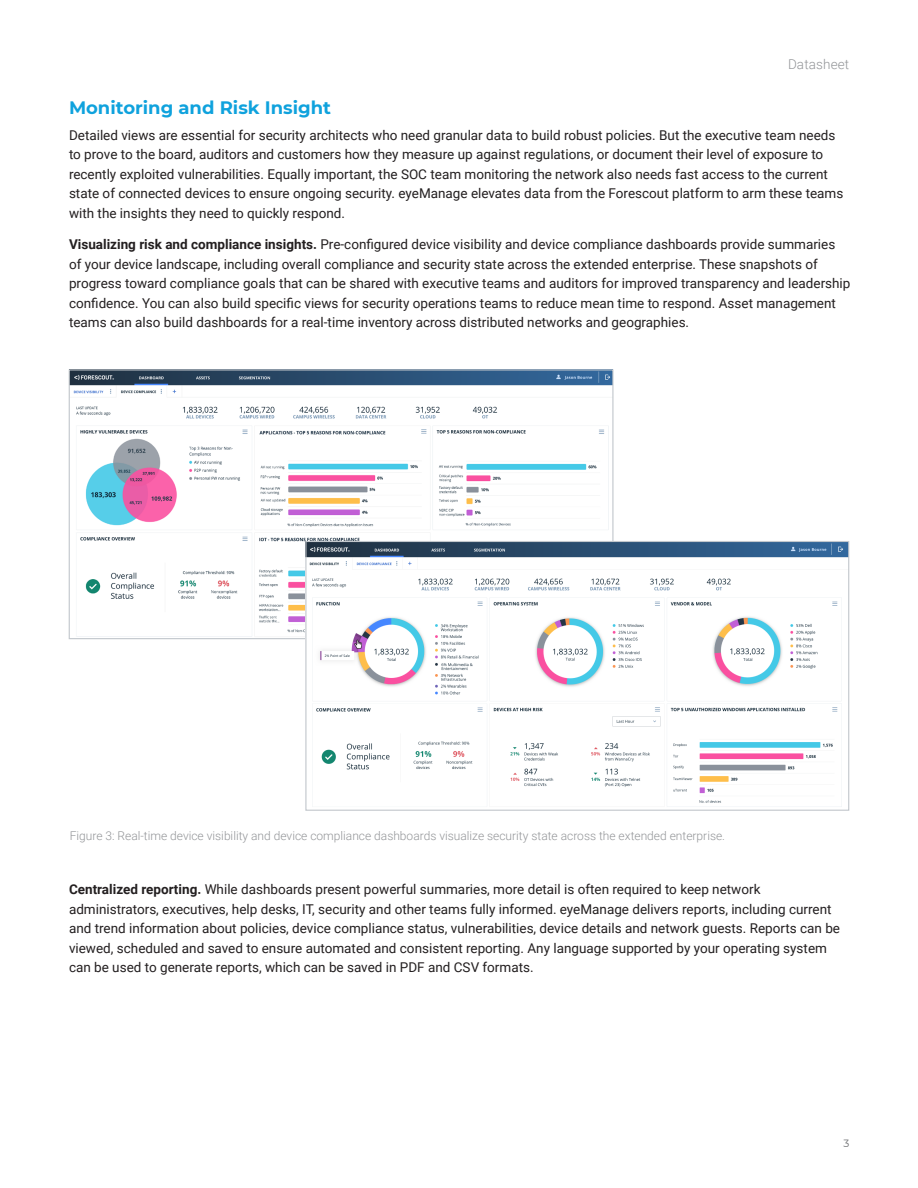
<style>
.page{position:relative;width:918px;height:1188px;background:#fff}
.page>*{position:absolute;margin:0;border:0;box-sizing:border-box;transform-origin:0 0}
.header_small{font:700 18px "Montserrat";color:#0fa2dd}
.body{font:13.5px/19.5px "Roboto";color:#231f20}
.t1{font:300 13.5px "Roboto";letter-spacing:.01em;color:#939598}
.t2{font:300 12px "Roboto";color:#939598}
.folio{font:10.5px "Montserrat";color:#6c6d70}
.s1{font-weight:700}
</style>
<div class="page">
<img style="left:71px;top:371px;width:540px;height:266px">
<img style="left:307px;top:543px;width:540px;height:264px">
<div style="left:305px;top:541px;width:544px;height:270px;border:1px solid #c2c7cc"></div>
<p class="t1" style="left:788px;top:54px;width:63px">Datasheet</p>
<p class="header_small" style="left:69px;top:95px;width:264px">Monitoring and Risk Insight</p>
<p class="body" style="left:69px;top:125px;width:776px">Detailed views are essential for security architects who need granular data to build robust policies. But the executive team needs to prove to the board, auditors and customers how they measure up against regulations, or document their level of exposure to recently exploited vulnerabilities. Equally important, the SOC team monitoring the network also needs fast access to the current state of connected devices to ensure ongoing security. eyeManage elevates data from the Forescout platform to arm these teams with the insights they need to quickly respond.</p>
<p class="body" style="left:69px;top:234px;width:783px"><span class="s1">Visualizing risk and compliance insights.</span> Pre-configured device visibility and device compliance dashboards provide summaries of your device landscape, including overall compliance and security state across the extended enterprise. These snapshots of progress toward compliance goals that can be shared with executive teams and auditors for improved transparency and leadership confidence. You can also build specific views for security operations teams to reduce mean time to respond. Asset management teams can also build dashboards for a real-time inventory across distributed networks and geographies.</p>
<p class="t2" style="left:70px;top:827px;width:657px">Figure 3: Real-time device visibility and device compliance dashboards visualize security state across the extended enterprise.</p>
<p class="body" style="left:69px;top:879px;width:773px"><span class="s1">Centralized reporting.</span> While dashboards present powerful summaries, more detail is often required to keep network administrators, executives, help desks, IT, security and other teams fully informed. eyeManage delivers reports, including current and trend information about policies, device compliance status, vulnerabilities, device details and network guests. Reports can be viewed, scheduled and saved to ensure automated and consistent reporting. Any language supported by your operating system can be used to generate reports, which can be saved in PDF and CSV formats.</p>
<p class="folio" style="left:843px;top:1137px;width:7px">3</p>
</div>
